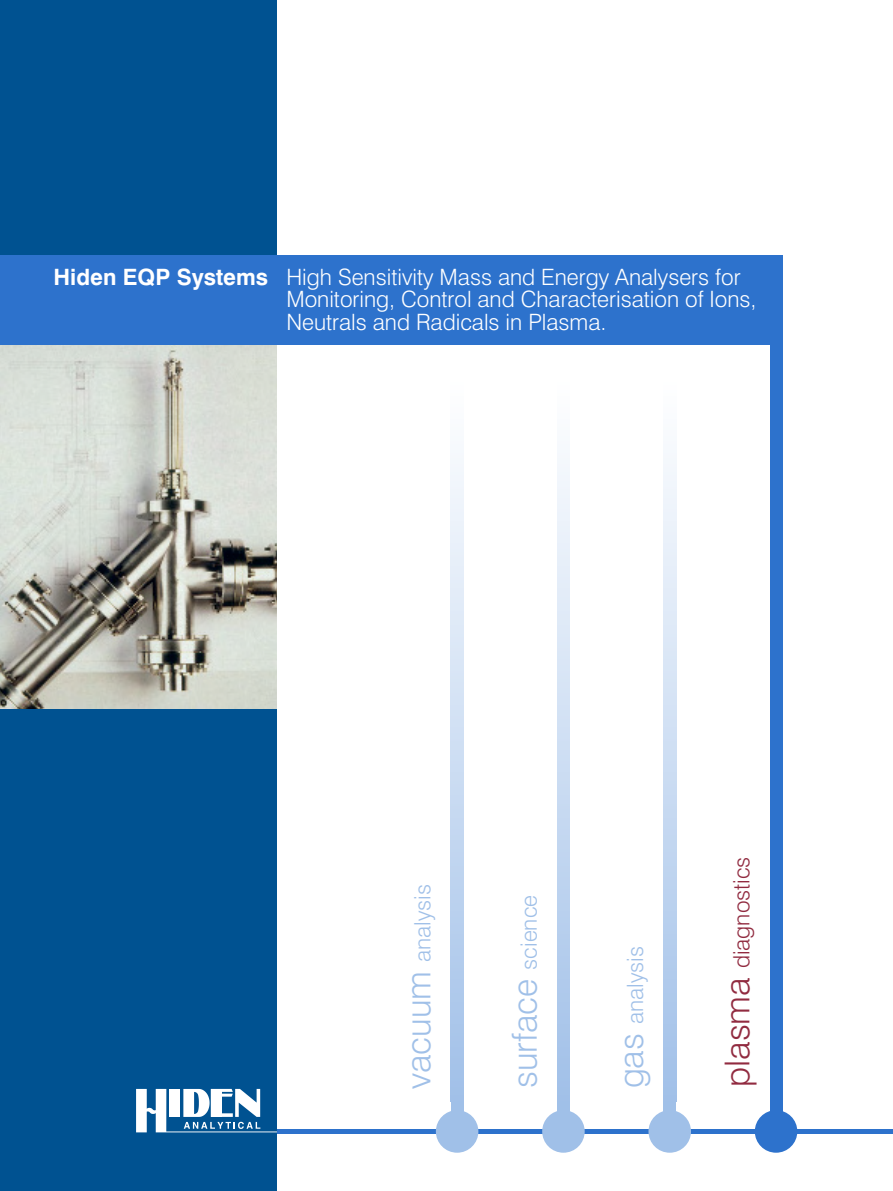
<style>
.page{position:relative;width:893px;height:1191px;background:#fff}
.page>*{position:absolute;margin:0;border:0;box-sizing:border-box;transform-origin:0 0}
.t1{font:300 34.35px "Swiss 721 BT";color:#a0c0e8}
.t2{font:300 22.5px/22.2px "Swiss 721 BT";color:#fff}
.t3{font:300 22.5px "Swiss 721 BT";color:#a0c0e8}
.t4{font:300 22.5px "Swiss 721 BT";color:#912b40}
.s1{font-weight:700}
.s2{font-size:34.35px}
.s3{font-size:22.5px}
</style>
<div class="page">
<hr style="left:276px;top:1129px;width:617px;height:4px;background:#2d72cc">
<div style="left:0;top:0;width:276px;height:1191px;background:#005291"></div>
<img style="left:0;top:344px;width:276px;height:364px">
<div style="left:0;top:255px;width:783px;height:89px;background:#2d72cc"></div>
<svg style="left:136px;top:1089px;width:140px;height:43px"></svg>
<svg style="left:663px;top:458px;width:13px;height:643px"></svg>
<div style="left:663px;top:1101px;width:13px;height:30px;background:#a0c0e8"></div>
<div style="left:648px;top:1110px;width:43px;height:42px;background:#a0c0e8;border-radius:50%"></div>
<svg style="left:451px;top:458px;width:12px;height:643px"></svg>
<div style="left:451px;top:1101px;width:12px;height:30px;background:#a0c0e8"></div>
<div style="left:436px;top:1110px;width:42px;height:42px;background:#a0c0e8;border-radius:50%"></div>
<svg style="left:557px;top:458px;width:13px;height:643px"></svg>
<div style="left:557px;top:1101px;width:13px;height:30px;background:#a0c0e8"></div>
<div style="left:542px;top:1110px;width:43px;height:42px;background:#a0c0e8;border-radius:50%"></div>
<div style="left:770px;top:344px;width:12px;height:757px;background:#2d72cc"></div>
<div style="left:770px;top:1101px;width:12px;height:30px;background:#2d72cc"></div>
<div style="left:755px;top:1110px;width:42px;height:42px;background:#2d72cc;border-radius:50%"></div>
<p class="t2" style="left:286px;top:268px;width:472px;text-indent:-233px"><span class="s1">Hiden EQP Systems</span> High Sensitivity Mass and Energy Analysers for<br>Monitoring, Control and Characterisation of Ions,<br>Neutrals and Radicals in Plasma.</p>
<p class="t3" style="left:414px;top:1089px;width:206px;rotate:-90deg"><span class="s2">vacuum</span> analysis</p>
<h1 class="t1" style="left:512px;top:1088px;width:195px;rotate:-90deg">surface <span class="s3">science</span></h1>
<p class="t3" style="left:627px;top:1088px;width:144px;rotate:-90deg"><span class="s2">gas</span> analysis</p>
<p class="t4" style="left:733px;top:1086px;width:232px;rotate:-90deg"><span class="s2">plasma</span> diagnostics</p>
</div>
